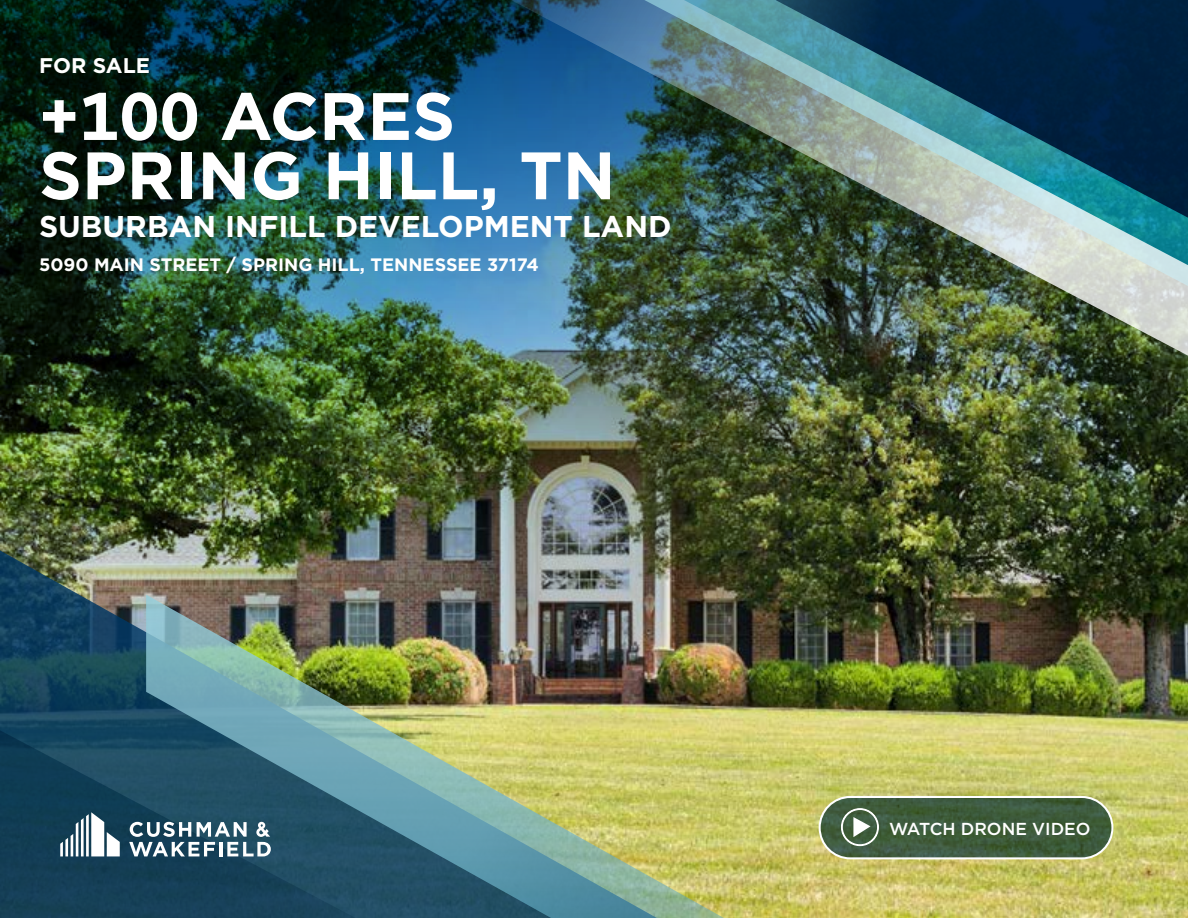
<style>
.page{position:relative;width:1188px;height:918px;background:#fff}
.page>*{position:absolute;margin:0;border:0;box-sizing:border-box;transform-origin:0 0}
.t1{font:700 66.9px/59.2px "Gotham";color:#fff}
.t2{font:700 30px "Gotham";color:#fff}
.t3{font:700 21.15px "Gotham";color:#fff}
.t4{font:700 18px "Gotham";color:#fff}
.t5{font:500 17.4px "Gotham";color:#fff}
</style>
<div class="page">
<img style="left:1042px;top:572px;width:146px;height:269px">
<img style="left:0;top:0;width:1188px;height:572px">
<img style="left:0;top:535px;width:1042px;height:181px">
<svg style="left:0;top:716px;width:146px;height:202px"></svg>
<img style="left:146px;top:595px;width:961px;height:323px">
<img style="left:271px;top:0;width:917px;height:379px">
<svg style="left:60px;top:812px;width:60px;height:44px"></svg>
<svg style="left:129px;top:822px;width:142px;height:34px"></svg>
<svg style="left:820px;top:797px;width:292px;height:61px;fill:#3e5c3d"></svg>
<div style="left:819px;top:796px;width:294px;height:63px;border:2px solid #fff;border-radius:31px"></div>
<svg style="left:841px;top:808px;width:38px;height:38px"></svg>
<p class="t3" style="left:39px;top:52px;width:113px">FOR SALE</p>
<h1 class="t1" style="left:39px;top:86px;width:578px">+100 ACRES<br>SPRING HILL, TN</h1>
<h2 class="t2" style="left:39px;top:206px;width:634px">SUBURBAN INFILL DEVELOPMENT LAND</h2>
<p class="t4" style="left:39px;top:253px;width:501px">5090 MAIN STREET / SPRING HILL, TENNESSEE 37174</p>
<p class="t5" style="left:889px;top:817px;width:203px">WATCH DRONE VIDEO</p>
</div>
